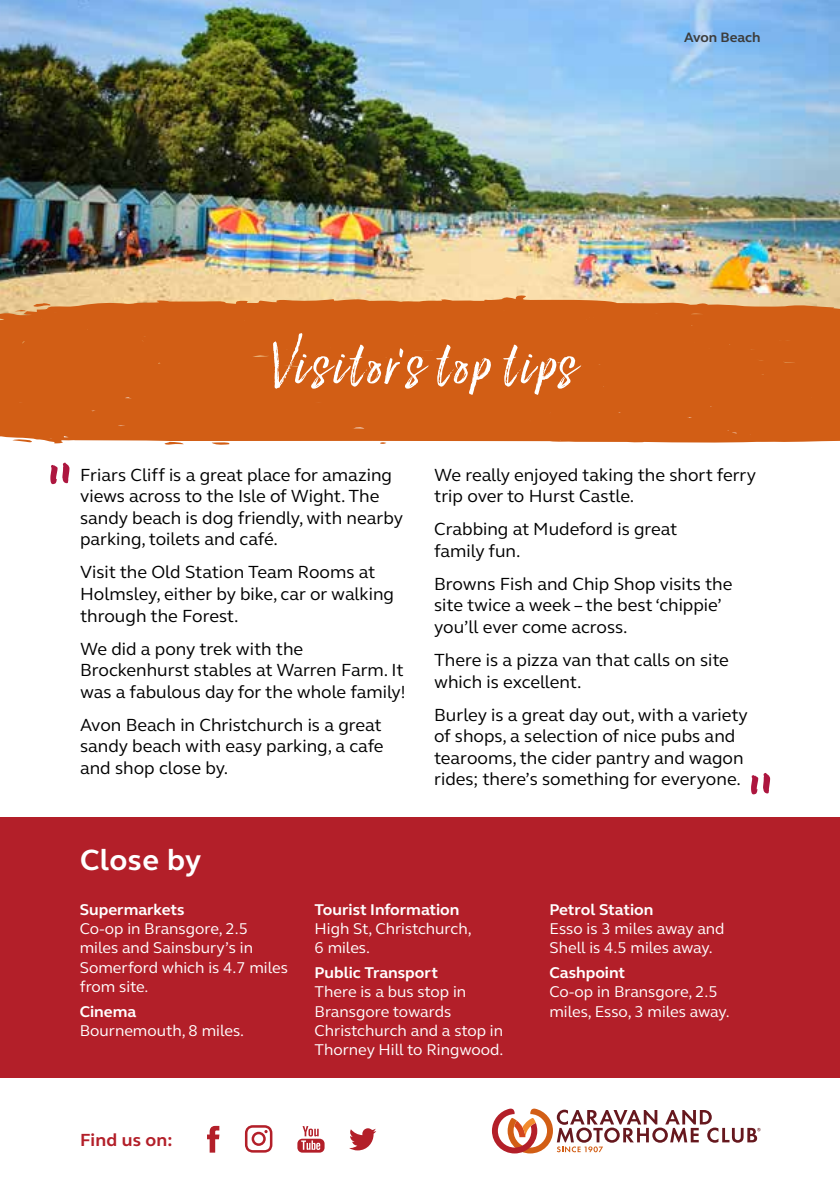
<style>
.page{position:relative;width:840px;height:1191px;background:#fff}
.page>*{position:absolute;margin:0;border:0;box-sizing:border-box;transform-origin:0 0}
.t1{font:160px "Lucky Fellas Win";color:#ad163f}
.t2{font:68px "Lucky Fellas Win";letter-spacing:.045em;color:#fff}
.t3{font:700 30px "FS Elliot";letter-spacing:.01em;color:#fff}
.t4{font:18px/21.6px "FS Elliot";color:#000}
.t5{font:700 18px "FS Elliot";letter-spacing:.01em;color:#b31f29}
.t6{font:16px/19.2px "FS Elliot";color:#fff}
.t7{font:700 16px "FS Elliot";color:#fff}
.t8{font:700 14px "FS Elliot";color:#3c3c3b}
</style>
<div class="page">
<img style="left:0;top:0;width:839px;height:295px">
<div style="left:0;top:817px;width:839px;height:260px;background:#b31f29"></div>
<svg style="left:492px;top:1108px;width:268px;height:45px"></svg>
<svg style="left:349px;top:1128px;width:27px;height:22px"></svg>
<svg style="left:207px;top:1125px;width:12px;height:27px"></svg>
<svg style="left:245px;top:1125px;width:27px;height:27px"></svg>
<svg style="left:297px;top:1126px;width:27px;height:26px"></svg>
<svg style="left:212px;top:443px;width:18px;height:2px"></svg>
<svg style="left:164px;top:443px;width:19px;height:2px"></svg>
<svg style="left:0;top:295px;width:839px;height:148px;background:#d4661f"></svg>
<svg style="left:15px;top:303px;width:36px;height:8px"></svg>
<p class="t8" style="left:683px;top:28px;width:78px">Avon Beach</p>
<h2 class="t2" style="left:265px;top:321px;width:310px">Visitor’s top tips</h2>
<h1 class="t1" style="left:45px;top:415px;width:33px">“</h1>
<p class="t4" style="left:80px;top:463px;width:324px">Friars Cliff is a great place for amazing views across to the Isle of Wight. The sandy beach is dog friendly, with nearby parking, toilets and café.</p>
<p class="t4" style="left:80px;top:561px;width:315px">Visit the Old Station Team Rooms at<br>Holmsley, either by bike, car or walking through the Forest.</p>
<p class="t4" style="left:80px;top:637px;width:327px">We did a pony trek with the<br>Brockenhurst stables at Warren Farm. It was a fabulous day for the whole family!</p>
<p class="t4" style="left:80px;top:713px;width:305px;text-align:justify">Avon Beach in Christchurch is a great sandy beach with easy parking, a cafe and shop close by.</p>
<p class="t4" style="left:434px;top:463px;width:323px">We really enjoyed taking the short ferry trip over to Hurst Castle.</p>
<p class="t4" style="left:434px;top:518px;width:244px">Crabbing at Mudeford is great family fun.</p>
<p class="t4" style="left:434px;top:572px;width:299px">Browns Fish and Chip Shop visits the site twice a week – the best ‘chippie’ you’ll ever come across.</p>
<p class="t4" style="left:434px;top:648px;width:296px">There is a pizza van that calls on site which is excellent.</p>
<p class="t4" style="left:434px;top:703px;width:315px">Burley is a great day out, with a variety of shops, a selection of nice pubs and tearooms, the cider pantry and wagon rides; there’s something for everyone.</p>
<h1 class="t1" style="left:745px;top:725px;width:33px">”</h1>
<h3 class="t3" style="left:80px;top:840px;width:123px">Close by</h3>
<p class="t7" style="left:80px;top:898px;width:106px">Supermarkets</p>
<p class="t6" style="left:80px;top:918px;width:209px">Co-op in Bransgore, 2.5 miles and Sainsbury’s in<br>Somerford which is 4.7 miles from site.</p>
<p class="t7" style="left:80px;top:1000px;width:58px">Cinema</p>
<p class="t6" style="left:80px;top:1020px;width:166px">Bournemouth, 8 miles.</p>
<p class="t7" style="left:314px;top:898px;width:146px">Tourist Information</p>
<p class="t6" style="left:314px;top:918px;width:158px">High St, Christchurch,<br>6 miles.</p>
<p class="t7" style="left:314px;top:962px;width:125px">Public Transport</p>
<p class="t6" style="left:314px;top:982px;width:190px">There is a bus stop in<br>Bransgore towards<br>Christchurch and a stop in<br>Thorney Hill to Ringwood.</p>
<p class="t7" style="left:549px;top:898px;width:105px">Petrol Station</p>
<p class="t6" style="left:549px;top:918px;width:176px">Esso is 3 miles away and<br>Shell is 4.5 miles away.</p>
<p class="t7" style="left:549px;top:962px;width:77px">Cashpoint</p>
<p class="t6" style="left:549px;top:982px;width:182px">Co-op in Bransgore, 2.5 miles, Esso, 3 miles away.</p>
<p class="t5" style="left:80px;top:1128px;width:94px">Find us on:</p>
</div>
